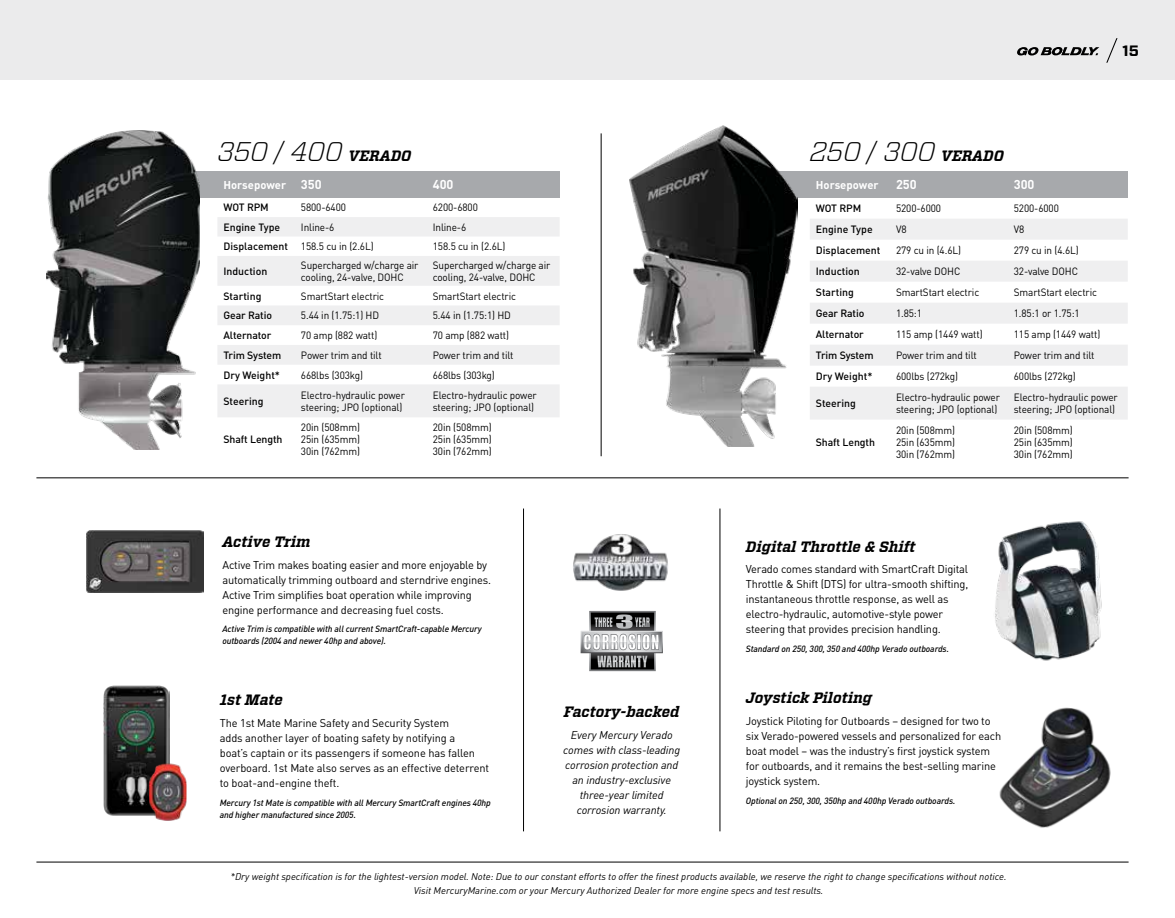
<style>
.page{position:relative;width:1175px;height:918px;background:#fff}
.page>*{position:absolute;margin:0;border:0;box-sizing:border-box;transform-origin:0 0}
.t1{font:italic 300 27px "Vitesse";letter-spacing:-.025em;color:#000}
.t2{font:italic 700 15px "Vitesse";color:#000}
.t3{font:700 15px "Vitesse Sans";color:#000}
.t4{font:700 12.75px "DINOT";color:#fff}
.t5{font:11.25px/15px "DINOT";letter-spacing:-.015em;color:#000}
.t6{font:italic 11.25px/15px "DINOT";letter-spacing:-.01em;color:#000;text-align:center}
.t7{font:700 11.25px "DINOT";color:#fff}
.t8{font:10.5px/12px "DINOT";letter-spacing:-.01em;color:#000;scale:.95 1}
.t9{font:500 10.5px "DINOT";letter-spacing:-.005em;color:#000}
.t10{font:italic 9.75px/13.5px "DINOT";color:#000;text-align:center}
.t11{font:italic 500 9px/12px "DINOT";letter-spacing:-.01em;color:#000}
.s1{font-style:normal}
.s2{font-weight:700;font-size:15px}
.s3{font-size:12.75px}
.s4{font-weight:500}
</style>
<div class="page">
<div style="left:0;top:0;width:1174px;height:80px;background:#ebebec"></div>
<hr style="left:36px;top:862px;width:1092px;height:1px;background:#000">
<div style="left:716px;top:171px;width:411px;height:27px;background:#a7a9ac"></div>
<div style="left:124px;top:171px;width:325px;height:27px;background:#a7a9ac"></div>
<svg style="left:810px;top:219px;width:317px;height:200px;fill:#efeff0"></svg>
<div style="left:427px;top:171px;width:132px;height:27px;background:#a7a9ac"></div>
<svg style="left:218px;top:217px;width:341px;height:200px;fill:#efeff0"></svg>
<img style="left:629px;top:125px;width:169px;height:321px">
<hr style="left:36px;top:478px;width:1092px;height:1px;background:#000">
<hr style="left:601px;top:133px;width:1px;height:323px;background:#000">
<img style="left:46px;top:131px;width:154px;height:318px">
<img style="left:999px;top:707px;width:112px;height:121px">
<img style="left:573px;top:534px;width:95px;height:57px">
<svg style="left:580px;top:611px;width:83px;height:60px"></svg>
<hr style="left:719px;top:509px;width:1px;height:322px;background:#000">
<hr style="left:523px;top:509px;width:1px;height:322px;background:#000">
<img style="left:995px;top:521px;width:107px;height:140px">
<svg style="left:1017px;top:38px;width:101px;height:25px"></svg>
<img style="left:86px;top:530px;width:118px;height:62px">
<img style="left:103px;top:685px;width:66px;height:131px">
<img style="left:148px;top:762px;width:39px;height:59px">
<h1 class="t1" style="left:217px;top:133px;width:196px">350 <span class="s1">/</span> 400 <span class="s2">VERADO</span></h1>
<h1 class="t1" style="left:810px;top:133px;width:196px">250 <span class="s1">/</span> 300 <span class="s2">VERADO</span></h1>
<h2 class="t3" style="left:1122px;top:41px;width:18px">15</h2>
<p class="t7" style="left:223px;top:177px;width:100px">Horsepower <span class="s3">350</span></p>
<p class="t4" style="left:433px;top:176px;width:22px">400</p>
<p class="t9" style="left:223px;top:201px;width:47px">WOT RPM</p>
<p class="t8" style="left:301px;top:201px;width:49px">5800-6400</p>
<p class="t8" style="left:433px;top:201px;width:49px">6200-6800</p>
<p class="t9" style="left:223px;top:220px;width:58px">Engine Type</p>
<p class="t8" style="left:301px;top:221px;width:37px">Inline-6</p>
<p class="t8" style="left:433px;top:221px;width:37px">Inline-6</p>
<p class="t8" style="left:223px;top:240px;width:160px"><span class="s4">Displacement</span> 158.5 cu in (2.6L)</p>
<p class="t8" style="left:433px;top:240px;width:78px">158.5 cu in (2.6L)</p>
<p class="t9" style="left:223px;top:264px;width:45px">Induction</p>
<p class="t8" style="left:301px;top:259px;width:125px">Supercharged w/charge air cooling, 24-valve, DOHC</p>
<p class="t8" style="left:433px;top:259px;width:125px">Supercharged w/charge air cooling, 24-valve, DOHC</p>
<p class="t9" style="left:223px;top:289px;width:39px">Starting</p>
<p class="t8" style="left:301px;top:290px;width:89px">SmartStart electric</p>
<p class="t8" style="left:433px;top:290px;width:89px">SmartStart electric</p>
<p class="t9" style="left:223px;top:309px;width:50px">Gear Ratio</p>
<p class="t8" style="left:301px;top:309px;width:84px">5.44 in (1.75:1) HD</p>
<p class="t8" style="left:433px;top:309px;width:84px">5.44 in (1.75:1) HD</p>
<p class="t9" style="left:223px;top:329px;width:50px">Alternator</p>
<p class="t8" style="left:301px;top:329px;width:82px">70 amp (882 watt)</p>
<p class="t8" style="left:433px;top:329px;width:82px">70 amp (882 watt)</p>
<p class="t9" style="left:223px;top:348px;width:59px">Trim System</p>
<p class="t8" style="left:301px;top:349px;width:87px">Power trim and tilt</p>
<p class="t8" style="left:433px;top:349px;width:87px">Power trim and tilt</p>
<p class="t9" style="left:223px;top:368px;width:58px">Dry Weight*</p>
<p class="t8" style="left:301px;top:369px;width:67px">668lbs (303kg)</p>
<p class="t8" style="left:433px;top:369px;width:67px">668lbs (303kg)</p>
<p class="t9" style="left:223px;top:394px;width:42px">Steering</p>
<p class="t8" style="left:301px;top:389px;width:111px">Electro-hydraulic power steering; JPO (optional)</p>
<p class="t8" style="left:433px;top:389px;width:111px">Electro-hydraulic power steering; JPO (optional)</p>
<p class="t9" style="left:223px;top:433px;width:61px">Shaft Length</p>
<p class="t8" style="left:301px;top:421px;width:64px;text-align:justify">20in (508mm)<br>25in (635mm)<br>30in (762mm)</p>
<p class="t8" style="left:433px;top:421px;width:64px;text-align:justify">20in (508mm)<br>25in (635mm)<br>30in (762mm)</p>
<h2 class="t2" style="left:222px;top:532px;width:90px">Active Trim</h2>
<p class="t5" style="left:222px;top:557px;width:270px">Active Trim makes boating easier and more enjoyable by automatically trimming outboard and sterndrive engines.<br>Active Trim simplifies boat operation while improving engine performance and decreasing fuel costs.</p>
<p class="t11" style="left:222px;top:623px;width:261px">Active Trim is compatible with all current SmartCraft-capable Mercury outboards (2004 and newer 40hp and above).</p>
<h2 class="t2" style="left:220px;top:690px;width:65px">1st Mate</h2>
<p class="t5" style="left:220px;top:715px;width:271px">The 1st Mate Marine Safety and Security System<br>adds another layer of boating safety by notifying a<br>boat’s captain or its passengers if someone has fallen overboard. 1st Mate also serves as an effective deterrent to boat-and-engine theft.</p>
<p class="t11" style="left:220px;top:796px;width:272px">Mercury 1st Mate is compatible with all Mercury SmartCraft engines 40hp and higher manufactured since 2005.</p>
<h2 class="t2" style="left:564px;top:702px;width:117px">Factory-backed</h2>
<p class="t6" style="left:563px;top:727px;width:119px">Every Mercury Verado comes with class-leading corrosion protection and an industry-exclusive three-year limited corrosion warranty.</p>
<p class="t7" style="left:816px;top:177px;width:64px">Horsepower</p>
<p class="t4" style="left:896px;top:176px;width:22px">250</p>
<p class="t4" style="left:1013px;top:176px;width:22px">300</p>
<p class="t9" style="left:816px;top:202px;width:47px">WOT RPM</p>
<p class="t8" style="left:896px;top:202px;width:49px">5200-6000</p>
<p class="t8" style="left:1013px;top:202px;width:49px">5200-6000</p>
<p class="t9" style="left:816px;top:223px;width:58px">Engine Type</p>
<p class="t8" style="left:896px;top:223px;width:13px">V8</p>
<p class="t8" style="left:1013px;top:223px;width:13px">V8</p>
<p class="t9" style="left:816px;top:244px;width:66px">Displacement</p>
<p class="t8" style="left:896px;top:244px;width:70px">279 cu in (4.6L)</p>
<p class="t8" style="left:1013px;top:244px;width:70px">279 cu in (4.6L)</p>
<p class="t9" style="left:816px;top:265px;width:45px">Induction</p>
<p class="t8" style="left:896px;top:265px;width:69px">32-valve DOHC</p>
<p class="t8" style="left:1013px;top:265px;width:69px">32-valve DOHC</p>
<p class="t9" style="left:816px;top:286px;width:39px">Starting</p>
<p class="t8" style="left:896px;top:286px;width:89px">SmartStart electric</p>
<p class="t8" style="left:1013px;top:286px;width:89px">SmartStart electric</p>
<p class="t9" style="left:816px;top:307px;width:50px">Gear Ratio</p>
<p class="t8" style="left:896px;top:307px;width:29px">1.85:1</p>
<p class="t8" style="left:1013px;top:307px;width:71px">1.85:1 or 1.75:1</p>
<p class="t9" style="left:816px;top:328px;width:50px">Alternator</p>
<p class="t8" style="left:896px;top:328px;width:93px">115 amp (1449 watt)</p>
<p class="t8" style="left:1013px;top:328px;width:93px">115 amp (1449 watt)</p>
<p class="t9" style="left:816px;top:349px;width:59px">Trim System</p>
<p class="t8" style="left:896px;top:349px;width:87px">Power trim and tilt</p>
<p class="t8" style="left:1013px;top:349px;width:87px">Power trim and tilt</p>
<p class="t9" style="left:816px;top:370px;width:58px">Dry Weight*</p>
<p class="t8" style="left:896px;top:370px;width:67px">600lbs (272kg)</p>
<p class="t8" style="left:1013px;top:370px;width:67px">600lbs (272kg)</p>
<p class="t9" style="left:816px;top:397px;width:42px">Steering</p>
<p class="t8" style="left:896px;top:391px;width:111px">Electro-hydraulic power steering; JPO (optional)</p>
<p class="t8" style="left:1013px;top:391px;width:111px">Electro-hydraulic power steering; JPO (optional)</p>
<p class="t9" style="left:816px;top:435px;width:61px">Shaft Length</p>
<p class="t8" style="left:896px;top:424px;width:64px;text-align:justify">20in (508mm)<br>25in (635mm)<br>30in (762mm)</p>
<p class="t8" style="left:1013px;top:424px;width:64px;text-align:justify">20in (508mm)<br>25in (635mm)<br>30in (762mm)</p>
<h2 class="t2" style="left:746px;top:536px;width:171px">Digital Throttle &amp; Shift</h2>
<p class="t5" style="left:746px;top:562px;width:224px">Verado comes standard with SmartCraft Digital Throttle &amp; Shift (DTS) for ultra-smooth shifting, instantaneous throttle response, as well as electro-hydraulic, automotive-style power steering that provides precision handling.</p>
<p class="t11" style="left:746px;top:643px;width:205px">Standard on 250, 300, 350 and 400hp Verado outboards.</p>
<h2 class="t2" style="left:746px;top:688px;width:128px">Joystick Piloting</h2>
<p class="t5" style="left:746px;top:713px;width:257px">Joystick Piloting for Outboards – designed for two to six Verado-powered vessels and personalized for each boat model – was the industry’s first joystick system for outboards, and it remains the best-selling marine joystick system.</p>
<p class="t11" style="left:746px;top:795px;width:211px">Optional on 250, 300, 350hp and 400hp Verado outboards.</p>
<p class="t10" style="left:231px;top:870px;width:777px">*Dry weight specification is for the lightest-version model. Note: Due to our constant efforts to offer the finest products available, we reserve the right to change specifications without notice.<br>Visit MercuryMarine.com or your Mercury Authorized Dealer for more engine specs and test results.</p>
</div>
